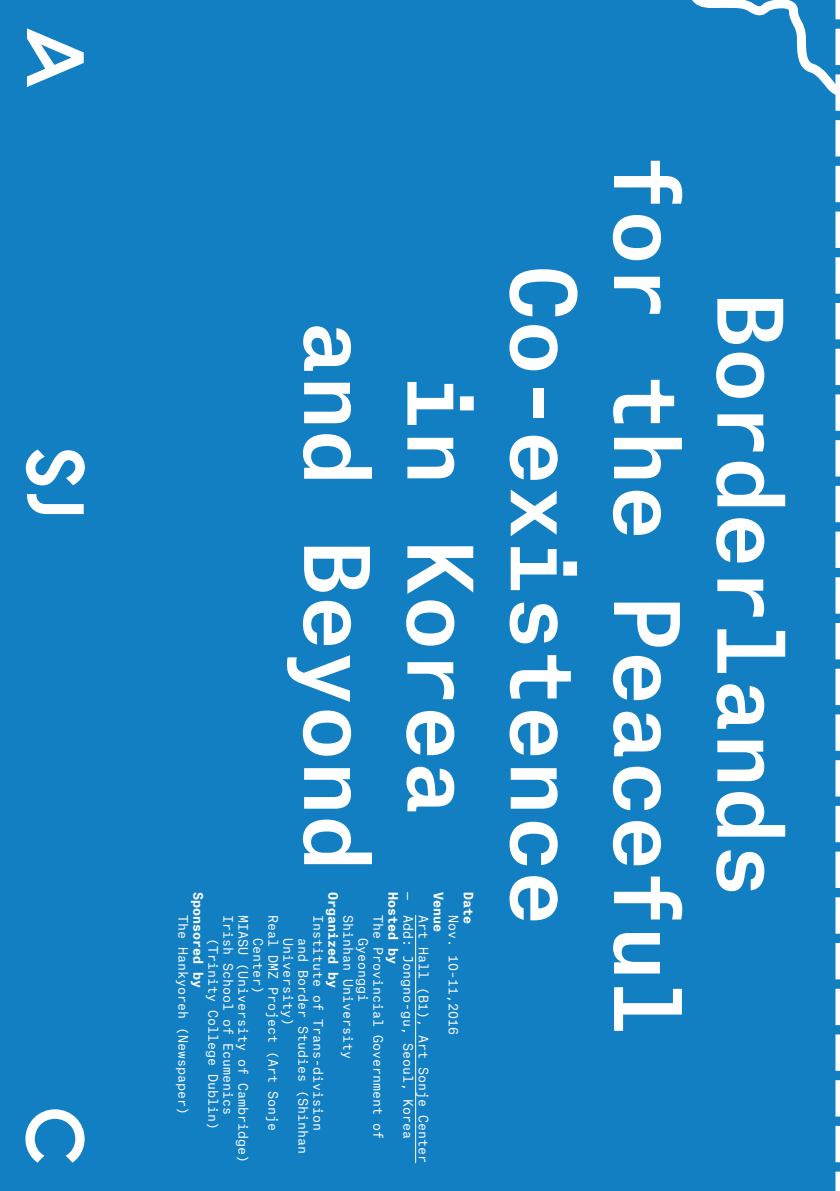
<style>
.page{position:relative;width:840px;height:1191px;background:#fff}
.page>*{position:absolute;margin:0;border:0;box-sizing:border-box;transform-origin:0 0}
.t1{font:500 86px/103.2px "Atlas Typewriter";color:#fff;text-align:center}
.t2{font:12.4px/15px "Atlas Typewriter";color:#fff}
.t3{font:700 12.4px "Atlas Typewriter";color:#fff}
</style>
<div class="page">
<div style="left:0;top:0;width:839px;height:1191px;background:#127fc3"></div>
<svg style="left:692px;top:0;width:147px;height:1191px"></svg>
<svg style="left:26px;top:449px;width:59px;height:65px"></svg>
<svg style="left:27px;top:28px;width:57px;height:59px"></svg>
<svg style="left:25px;top:1109px;width:60px;height:53px"></svg>
<hr style="left:415px;top:915px;width:1px;height:248px;background:#fff">
<h1 class="t1" style="left:810px;top:155px;width:882px;rotate:90deg">Borderlands<br>for the Peaceful<br>Co-existence<br>in Korea<br>and Beyond</h1>
<p class="t2" style="left:417px;top:892px;width:248px;rotate:90deg">— Add: Jongno-gu, Seoul, Korea</p>
<p class="t3" style="left:448px;top:892px;width:41px;rotate:90deg">Venue</p>
<p class="t3" style="left:208px;top:892px;width:97px;rotate:90deg">Sponsored by</p>
<p class="t3" style="left:343px;top:892px;width:97px;rotate:90deg">Organized by</p>
<p class="t3" style="left:403px;top:892px;width:74px;rotate:90deg">Hosted by</p>
<p class="t3" style="left:478px;top:892px;width:33px;rotate:90deg">Date</p>
<p class="t2" style="left:192px;top:915px;width:202px;rotate:90deg">The Hankyoreh (Newspaper)</p>
<p class="t2" style="left:387px;top:915px;width:226px;rotate:90deg">The Provincial Government of</p>
<p class="t2" style="left:432px;top:915px;width:249px;rotate:90deg">Art Hall (B1), Art Sonje Center</p>
<p class="t2" style="left:357px;top:915px;width:146px;rotate:90deg">Shinhan University</p>
<p class="t2" style="left:462px;top:915px;width:122px;rotate:90deg">Nov. 10–11,2016</p>
<p class="t2" style="left:237px;top:915px;width:202px;rotate:90deg">Irish School of Ecumenics</p>
<p class="t2" style="left:252px;top:915px;width:249px;rotate:90deg">MIASU (University of Cambridge)</p>
<p class="t2" style="left:282px;top:937px;width:195px;text-indent:-23px;rotate:90deg">Real DMZ Project (Art Sonje<br>Center)</p>
<p class="t2" style="left:327px;top:915px;width:218px;rotate:90deg">Institute of Trans-division</p>
<p class="t2" style="left:372px;top:937px;width:65px;rotate:90deg">Gyeonggi</p>
<p class="t2" style="left:297px;top:937px;width:89px;rotate:90deg">University)</p>
<p class="t2" style="left:312px;top:937px;width:218px;rotate:90deg">and Border Studies (Shinhan</p>
<p class="t2" style="left:222px;top:937px;width:194px;rotate:90deg">(Trinity College Dublin)</p>
</div>
